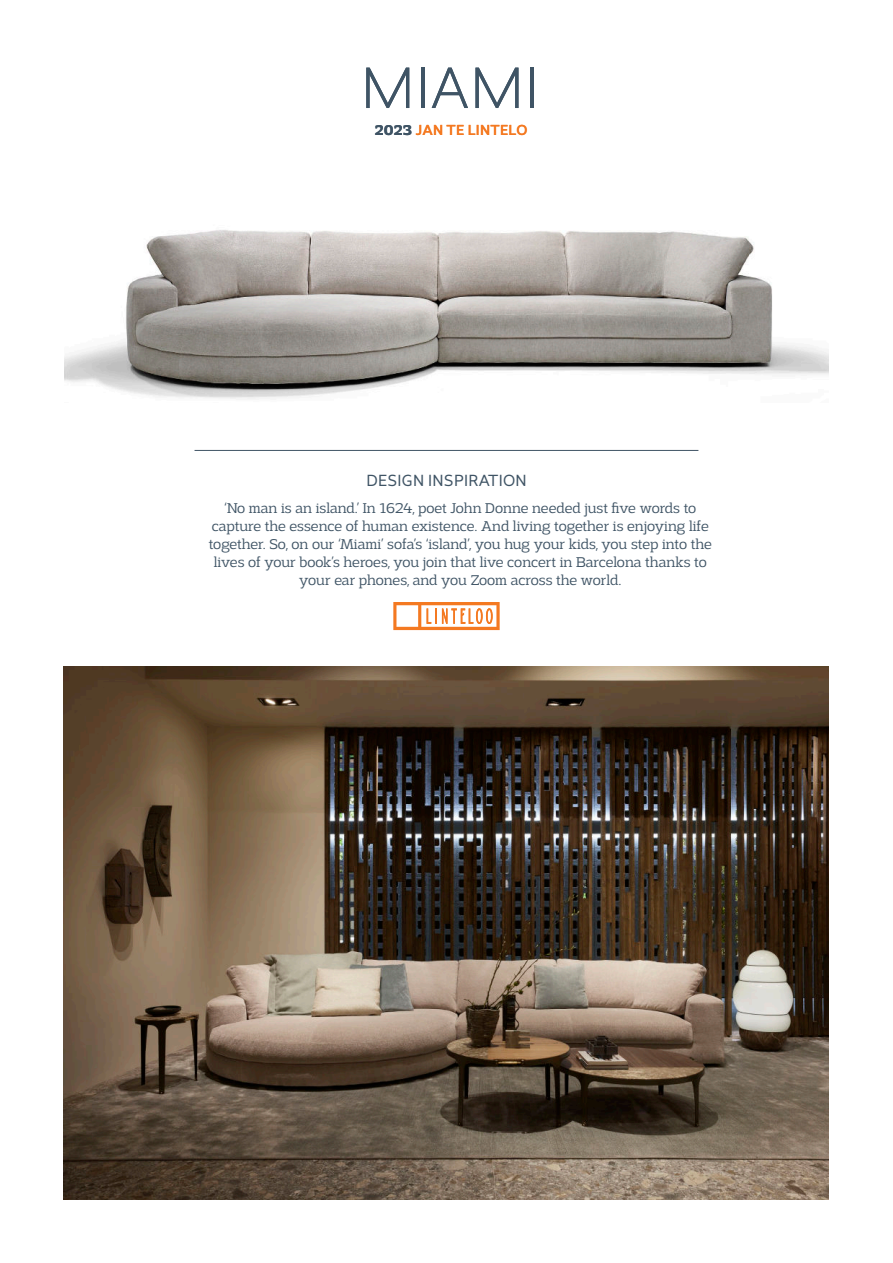
<style>
.page{position:relative;width:893px;height:1263px;background:#fff}
.page>*{position:absolute;margin:0;border:0;box-sizing:border-box;transform-origin:0 0}
.t1{font:300 54px "Revisal";letter-spacing:.02em;color:#3f5465}
.t2{font:300 15px/18px "Adria Slab";color:#3f5465;text-align:center}
.t3{font:15px "Revisal";letter-spacing:.02em;color:#3f5465}
.t4{font:500 13.5px "Revisal";letter-spacing:.02em;color:#f47921}
.s1{font-family:"Adria Slab";font-weight:700;font-size:15px;color:#3f5465}
</style>
<div class="page">
<hr style="left:195px;top:450px;width:503px;height:1px;background:#3f5465">
<svg style="left:393px;top:602px;width:107px;height:28px"></svg>
<img style="left:64px;top:230px;width:765px;height:169px">
<img style="left:63px;top:666px;width:766px;height:533px">
<h1 class="t1" style="left:361px;top:58px;width:179px">MIAMI</h1>
<p class="t4" style="left:375px;top:125px;width:154px"><span class="s1">2023</span> JAN TE LINTELO</p>
<p class="t3" style="left:366px;top:474px;width:162px">DESIGN INSPIRATION</p>
<p class="t2" style="left:209px;top:500px;width:505px">‘No man is an island.’ In 1624, poet John Donne needed just five words to capture the essence of human existence. And living together is enjoying life together. So, on our ‘Miami’ sofa’s ‘island’, you hug your kids, you step into the lives of your book’s heroes, you join that live concert in Barcelona thanks to your ear phones, and you Zoom across the world.</p>
</div>
